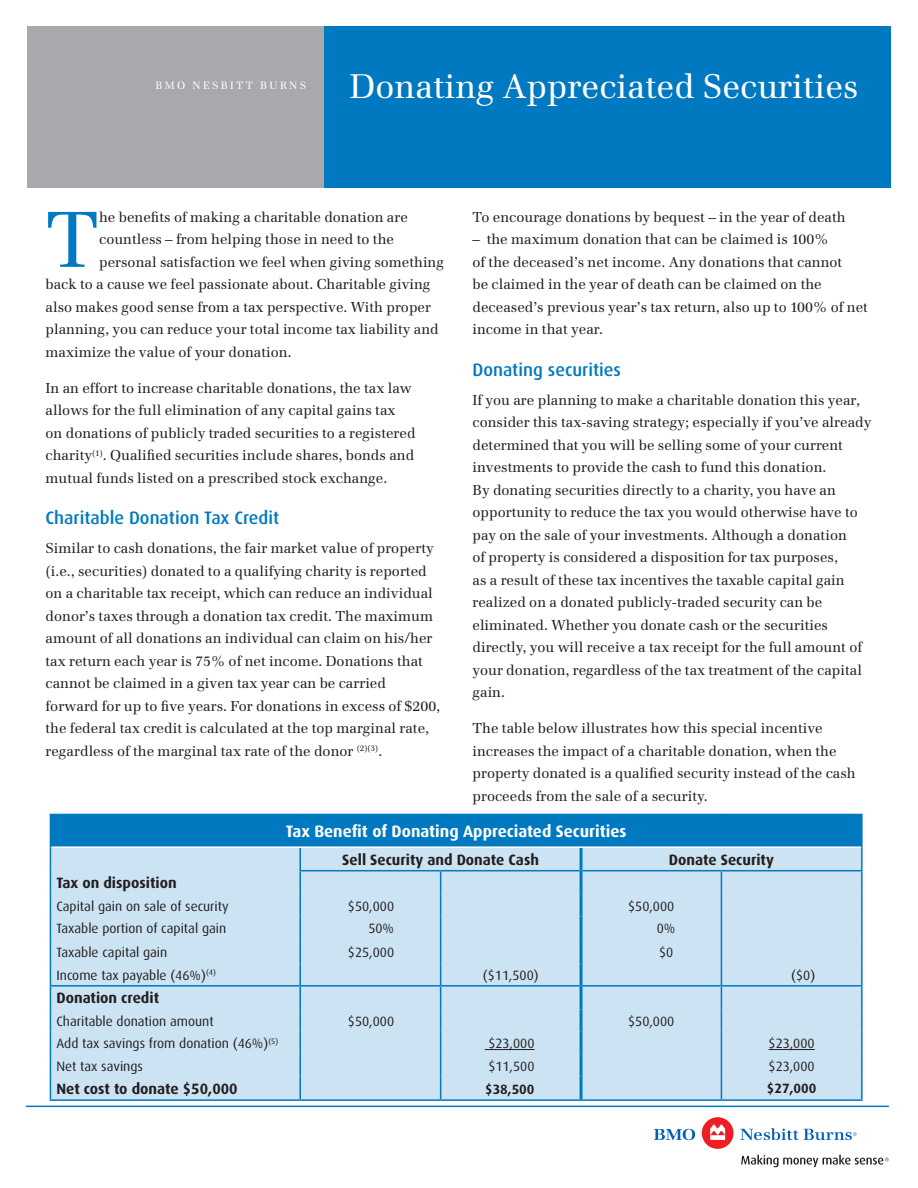
<style>
.page{position:relative;width:918px;height:1188px;background:#fff}
.page>*{position:absolute;margin:0;border:0;box-sizing:border-box;transform-origin:0 0}
.Body_Text{font:78.3px "Emona";color:#0079c1}
.t1{font:33.75px "Emona";color:#fff}
.Subhead_1{font:500 18px "Dax";color:#0079c1}
.t2{font:700 16.5px "Dax";color:#fff}
.t3{font:700 15px "Dax";color:#231f20}
.Body_Text-2{font:14.25px/22.5px "Emona";color:#231f20}
.t4{font:13.5px "Dax";color:#231f20}
.t5{font:700 13.5px "Dax";color:#231f20}
.t6{font:10.5px "Emona";letter-spacing:.225em;color:#fff}
</style>
<div class="page">
<div style="left:324px;top:26px;width:567px;height:162px;background:#0079c1"></div>
<div style="left:27px;top:26px;width:297px;height:162px;background:#a8a9ad"></div>
<svg style="left:741px;top:1155px;width:148px;height:12px"></svg>
<svg style="left:654px;top:1129px;width:41px;height:11px"></svg>
<div style="left:702px;top:1117px;width:32px;height:32px;background:#ee1d23;border-radius:50%"></div>
<svg style="left:710px;top:1124px;width:15px;height:16px"></svg>
<svg style="left:740px;top:1128px;width:117px;height:12px"></svg>
<hr style="left:26px;top:1106px;width:863px;height:1px;background:#0079c2">
<div style="left:50px;top:814px;width:812px;height:33px;background:#0079c1"></div>
<div style="left:51px;top:848px;width:810px;height:251px;background:#cce3f3"></div>
<hr style="left:51px;top:846px;width:249px;height:2px;background:#fff">
<hr style="left:300px;top:846px;width:141px;height:2px;background:#fff">
<hr style="left:441px;top:846px;width:140px;height:2px;background:#fff">
<hr style="left:581px;top:846px;width:140px;height:2px;background:#fff">
<hr style="left:721px;top:846px;width:140px;height:2px;background:#fff">
<hr style="left:721px;top:814px;width:142px;height:1px;background:#0079c1">
<hr style="left:861px;top:815px;width:2px;height:32px;background:#0079c1">
<hr style="left:299px;top:848px;width:2px;height:22px;background:#0079c1">
<hr style="left:861px;top:847px;width:2px;height:23px;background:#0079c1">
<hr style="left:299px;top:870px;width:142px;height:1px;background:#0079c1">
<hr style="left:299px;top:871px;width:2px;height:23px;background:#0079c1">
<hr style="left:441px;top:870px;width:139px;height:1px;background:#0079c1">
<hr style="left:583px;top:870px;width:138px;height:1px;background:#0079c1">
<hr style="left:721px;top:870px;width:142px;height:1px;background:#0079c1">
<hr style="left:861px;top:871px;width:2px;height:23px;background:#0079c1">
<hr style="left:299px;top:894px;width:2px;height:23px;background:#0079c1">
<hr style="left:861px;top:894px;width:2px;height:23px;background:#0079c1">
<hr style="left:299px;top:917px;width:2px;height:24px;background:#0079c1">
<hr style="left:861px;top:917px;width:2px;height:24px;background:#0079c1">
<hr style="left:299px;top:941px;width:2px;height:22px;background:#0079c1">
<hr style="left:861px;top:941px;width:2px;height:22px;background:#0079c1">
<hr style="left:299px;top:963px;width:2px;height:22px;background:#0079c1">
<hr style="left:861px;top:963px;width:2px;height:22px;background:#0079c1">
<hr style="left:50px;top:985px;width:250px;height:2px;background:#0079c1">
<hr style="left:300px;top:985px;width:141px;height:2px;background:#0079c1">
<hr style="left:299px;top:987px;width:2px;height:22px;background:#0079c1">
<hr style="left:441px;top:985px;width:139px;height:2px;background:#0079c1">
<hr style="left:583px;top:985px;width:138px;height:2px;background:#0079c1">
<hr style="left:721px;top:985px;width:142px;height:2px;background:#0079c1">
<hr style="left:861px;top:987px;width:2px;height:22px;background:#0079c1">
<hr style="left:299px;top:1009px;width:2px;height:23px;background:#0079c1">
<hr style="left:861px;top:1009px;width:2px;height:23px;background:#0079c1">
<hr style="left:299px;top:1032px;width:2px;height:22px;background:#0079c1">
<hr style="left:861px;top:1032px;width:2px;height:22px;background:#0079c1">
<hr style="left:299px;top:1054px;width:2px;height:23px;background:#0079c1">
<hr style="left:861px;top:1054px;width:2px;height:23px;background:#0079c1">
<svg style="left:50px;top:847px;width:1px;height:252px"></svg>
<hr style="left:299px;top:1077px;width:2px;height:22px;background:#0079c1">
<svg style="left:440px;top:871px;width:1px;height:228px"></svg>
<svg style="left:721px;top:871px;width:1px;height:228px"></svg>
<hr style="left:861px;top:1077px;width:2px;height:22px;background:#0079c1">
<hr style="left:50px;top:1099px;width:250px;height:2px;background:#0079c1">
<hr style="left:300px;top:1099px;width:141px;height:2px;background:#0079c1">
<hr style="left:441px;top:1099px;width:140px;height:2px;background:#0079c1">
<hr style="left:581px;top:1099px;width:140px;height:2px;background:#0079c1">
<hr style="left:721px;top:1099px;width:142px;height:2px;background:#0079c1">
<hr style="left:580px;top:848px;width:3px;height:23px;background:#0079c1">
<hr style="left:580px;top:871px;width:3px;height:23px;background:#0079c1">
<hr style="left:580px;top:894px;width:3px;height:23px;background:#0079c1">
<hr style="left:580px;top:917px;width:3px;height:24px;background:#0079c1">
<hr style="left:580px;top:941px;width:3px;height:22px;background:#0079c1">
<hr style="left:580px;top:963px;width:3px;height:23px;background:#0079c1">
<hr style="left:580px;top:986px;width:3px;height:23px;background:#0079c1">
<hr style="left:580px;top:1009px;width:3px;height:23px;background:#0079c1">
<hr style="left:580px;top:1032px;width:3px;height:22px;background:#0079c1">
<hr style="left:580px;top:1054px;width:3px;height:23px;background:#0079c1">
<hr style="left:580px;top:1077px;width:3px;height:22px;background:#0079c1">
<hr style="left:485px;top:1049px;width:50px;height:1px;background:#231f20">
<hr style="left:769px;top:1049px;width:46px;height:1px;background:#231f20">
<p class="t6" style="left:156px;top:79px;width:152px">BMO NESBITT BURNS</p>
<p class="t1" style="left:350px;top:66px;width:510px">Donating Appreciated Securities</p>
<p class="Body_Text" style="left:46px;top:192px;width:55px">T</p>
<p class="Body_Text-2" style="left:99px;top:206px;width:310px">he benefits of making a charitable donation are</p>
<p class="Body_Text-2" style="left:99px;top:228px;width:296px">countless – from helping those in need to the</p>
<p class="Body_Text-2" style="left:99px;top:251px;width:346px">personal satisfaction we feel when giving something</p>
<p class="Body_Text-2" style="left:46px;top:273px;width:387px">back to a cause we feel passionate about. Charitable giving</p>
<p class="Body_Text-2" style="left:46px;top:296px;width:387px">also makes good sense from a tax perspective. With proper</p>
<p class="Body_Text-2" style="left:46px;top:318px;width:395px">planning, you can reduce your total income tax liability and</p>
<p class="Body_Text-2" style="left:46px;top:341px;width:248px">maximize the value of your donation.</p>
<p class="Body_Text-2" style="left:46px;top:377px;width:372px">In an effort to increase charitable donations, the tax law allows for the full elimination of any capital gains tax on donations of publicly traded securities to a registered charity<sup>(1)</sup>. Qualified securities include shares, bonds and mutual funds listed on a prescribed stock exchange.</p>
<p class="Subhead_1" style="left:46px;top:508px;width:235px">Charitable Donation Tax Credit</p>
<p class="Body_Text-2" style="left:46px;top:537px;width:396px">Similar to cash donations, the fair market value of property (i.e., securities) donated to a qualifying charity is reported on a charitable tax receipt, which can reduce an individual donor’s taxes through a donation tax credit. The maximum amount of all donations an individual can claim on his/her tax return each year is 75% of net income. Donations that cannot be claimed in a given tax year can be carried forward for up to five years. For donations in excess of $200, the federal tax credit is calculated at the top marginal rate, regardless of the marginal tax rate of the donor <sup>(2)(3)</sup>.</p>
<p class="Body_Text-2" style="left:472px;top:206px;width:375px">To encourage donations by bequest – in the year of death</p>
<p class="Body_Text-2" style="left:472px;top:228px;width:397px">– the maximum donation that can be claimed is 100%<br>of the deceased’s net income. Any donations that cannot<br>be claimed in the year of death can be claimed on the deceased’s previous year’s tax return, also up to 100% of net income in that year.</p>
<p class="Subhead_1" style="left:472px;top:359px;width:150px">Donating securities</p>
<p class="Body_Text-2" style="left:472px;top:389px;width:400px">If you are planning to make a charitable donation this year, consider this tax-saving strategy; especially if you’ve already determined that you will be selling some of your current investments to provide the cash to fund this donation.<br>By donating securities directly to a charity, you have an opportunity to reduce the tax you would otherwise have to pay on the sale of your investments. Although a donation<br>of property is considered a disposition for tax purposes,<br>as a result of these tax incentives the taxable capital gain realized on a donated publicly-traded security can be eliminated. Whether you donate cash or the securities directly, you will receive a tax receipt for the full amount of your donation, regardless of the tax treatment of the capital gain.</p>
<p class="Body_Text-2" style="left:472px;top:717px;width:385px">The table below illustrates how this special incentive increases the impact of a charitable donation, when the property donated is a qualified security instead of the cash proceeds from the sale of a security.</p>
<p class="t2" style="left:286px;top:822px;width:342px">Tax Benefit of Donating Appreciated Securities</p>
<p class="t3" style="left:342px;top:851px;width:198px">Sell Security and Donate Cash</p>
<p class="t3" style="left:669px;top:851px;width:106px">Donate Security</p>
<p class="t3" style="left:56px;top:875px;width:122px">Tax on disposition</p>
<p class="t4" style="left:56px;top:899px;width:174px">Capital gain on sale of security</p>
<p class="t4" style="left:348px;top:899px;width:48px">$50,000</p>
<p class="t4" style="left:628px;top:899px;width:48px">$50,000</p>
<p class="t4" style="left:56px;top:921px;width:171px">Taxable portion of capital gain</p>
<p class="t4" style="left:368px;top:921px;width:27px">50%</p>
<p class="t4" style="left:657px;top:921px;width:20px">0%</p>
<p class="t4" style="left:56px;top:945px;width:112px">Taxable capital gain</p>
<p class="t4" style="left:348px;top:945px;width:48px">$25,000</p>
<p class="t4" style="left:659px;top:945px;width:16px">$0</p>
<p class="t4" style="left:56px;top:968px;width:161px">Income tax payable (46%)<sup>(4)</sup></p>
<p class="t4" style="left:483px;top:968px;width:57px">($11,500)</p>
<p class="t4" style="left:791px;top:968px;width:26px">($0)</p>
<p class="t3" style="left:56px;top:990px;width:104px">Donation credit</p>
<p class="t4" style="left:56px;top:1014px;width:159px">Charitable donation amount</p>
<p class="t4" style="left:348px;top:1014px;width:48px">$50,000</p>
<p class="t4" style="left:628px;top:1014px;width:48px">$50,000</p>
<p class="t4" style="left:56px;top:1036px;width:223px">Add tax savings from donation (46%)<sup>(5)</sup></p>
<p class="t4" style="left:488px;top:1036px;width:48px">$23,000</p>
<p class="t4" style="left:769px;top:1036px;width:48px">$23,000</p>
<p class="t4" style="left:56px;top:1058px;width:88px">Net tax savings</p>
<p class="t4" style="left:488px;top:1058px;width:48px">$11,500</p>
<p class="t4" style="left:769px;top:1058px;width:48px">$23,000</p>
<p class="t3" style="left:56px;top:1080px;width:183px">Net cost to donate $50,000</p>
<p class="t5" style="left:485px;top:1081px;width:51px">$38,500</p>
<p class="t5" style="left:767px;top:1081px;width:51px">$27,000</p>
</div>
